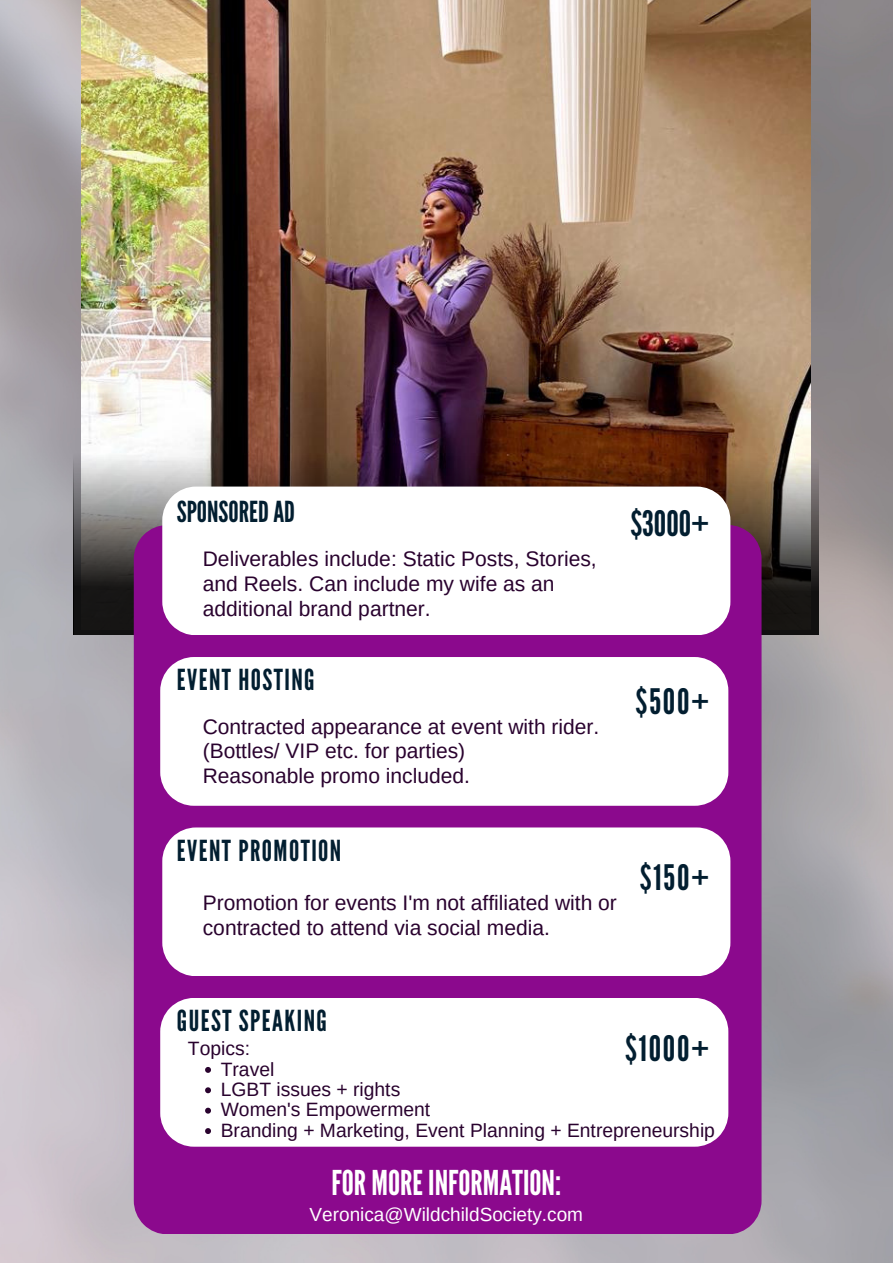
<style>
.page{position:relative;width:893px;height:1264px;background:#fff}
.page>*{position:absolute;margin:0;border:0;box-sizing:border-box;transform-origin:0 0}
.t1{font:35.1px "League Gothic";letter-spacing:.05em;color:#021e30}
.t2{font:34.2px "League Gothic";color:#fff}
.t3{font:28.95px "League Gothic";letter-spacing:.05em;color:#021e30}
.t4{font:28.95px "League Gothic";color:#021e30}
.t5{font:21px/24.9px "Arimo";color:#29022e}
.t6{font:19.2px "Arimo";color:#29022e}
.t7{font:19.05px "Arimo";color:#fff}
</style>
<div class="page">
<img style="left:0;top:0;width:892px;height:1262px">
<img style="left:82px;top:0;width:728px;height:216px">
<img style="left:74px;top:216px;width:744px;height:418px">
<div style="left:134px;top:525px;width:627px;height:708px;background:#8b098d"></div>
<svg style="left:162px;top:827px;width:568px;height:149px"></svg>
<svg style="left:162px;top:486px;width:568px;height:149px"></svg>
<svg style="left:160px;top:657px;width:568px;height:148px"></svg>
<svg style="left:160px;top:997px;width:568px;height:149px"></svg>
<svg style="left:205px;top:1066px;width:6px;height:6px"></svg>
<svg style="left:205px;top:1087px;width:6px;height:6px"></svg>
<svg style="left:205px;top:1107px;width:6px;height:6px"></svg>
<svg style="left:205px;top:1128px;width:6px;height:5px"></svg>
<p class="t4" style="left:177px;top:494px;width:120px">SPONSOREDAD</p>
<p class="t5" style="left:203px;top:546px;width:395px">Deliverables include: Static Posts, Stories, and Reels. Can include my wife as an additional brand partner.</p>
<p class="t3" style="left:177px;top:663px;width:139px">EVENT HOSTING</p>
<p class="t5" style="left:203px;top:713px;width:398px">Contracted appearance at event with rider. (Bottles/ VIP etc. for parties)</p>
<p class="t5" style="left:203px;top:763px;width:268px">Reasonable promo included.</p>
<p class="t1" style="left:630px;top:503px;width:80px">$3000+</p>
<p class="t1" style="left:635px;top:681px;width:75px">$500+</p>
<p class="t3" style="left:177px;top:833px;width:166px">EVENT PROMOTION</p>
<p class="t5" style="left:203px;top:890px;width:415px">Promotion for events I'm not affiliated with or contracted to attend via social media.</p>
<p class="t1" style="left:639px;top:857px;width:71px">$150+</p>
<p class="t3" style="left:177px;top:1004px;width:152px">GUEST SPEAKING</p>
<p class="t1" style="left:625px;top:1028px;width:86px">$1000+</p>
<p class="t6" style="left:188px;top:1037px;width:64px">Topics:</p>
<p class="t6" style="left:221px;top:1058px;width:55px">Travel</p>
<p class="t6" style="left:221px;top:1078px;width:181px">LGBT issues + rights</p>
<p class="t6" style="left:221px;top:1098px;width:211px">Women's Empowerment</p>
<p class="t6" style="left:221px;top:1119px;width:495px">Branding + Marketing, Event Planning + Entrepreneurship</p>
<p class="t2" style="left:331px;top:1163px;width:231px">FOR MORE INFORMATION:</p>
<p class="t7" style="left:309px;top:1203px;width:275px">Veronica@WildchildSociety.com</p>
</div>
